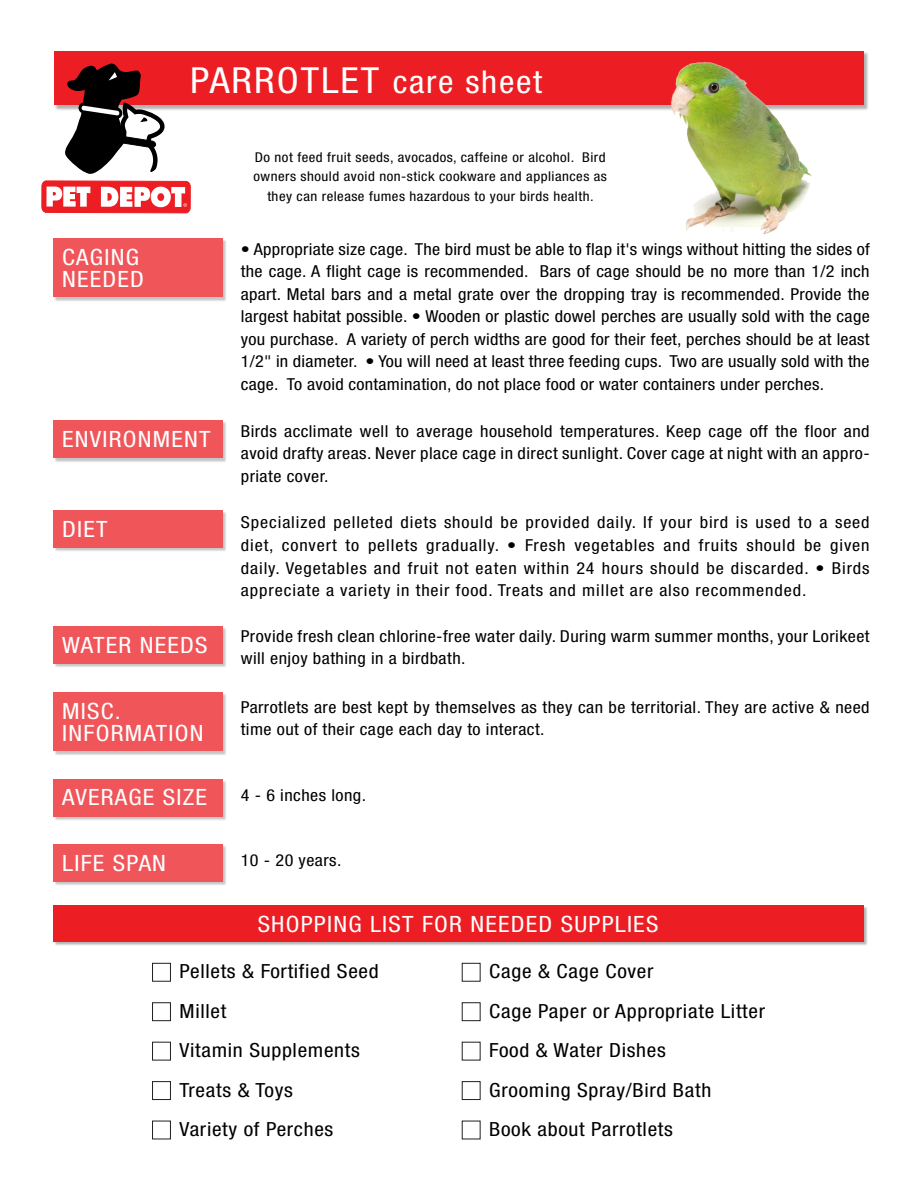
<style>
.page{position:relative;width:918px;height:1188px;background:#fff}
.page>*{position:absolute;margin:0;border:0;box-sizing:border-box;transform-origin:0 0}
.t1{font:condensed 36px "Helvetica Neue";letter-spacing:.05em;color:#fff;scale:1.1 1}
.t2{font:condensed 22.5px/22.5px "Helvetica Neue";letter-spacing:.05em;color:#fff;scale:1.1 1}
.t3{font:condensed 19.5px/39.5px "Helvetica Neue";letter-spacing:.03em;color:#000;scale:1.1 1}
.t4{font:condensed 16.5px/22.5px "Helvetica Neue";letter-spacing:.025em;color:#000;text-align:justify;scale:1.1 1}
.t5{font:condensed 13.5px/19.5px "Helvetica Neue";letter-spacing:.03em;color:#000;text-align:center;scale:1.1 1}
.s1{font-size:31.5px}
</style>
<div class="page">
<img style="left:191px;top:52px;width:677px;height:58px">
<div style="left:54px;top:51px;width:810px;height:54px;background:#ec1d23"></div>
<svg style="left:41px;top:63px;width:150px;height:150px"></svg>
<img style="left:53px;top:905px;width:814px;height:40px">
<div style="left:54px;top:905px;width:810px;height:36px;background:#ec1d23"></div>
<div style="left:152px;top:963px;width:19px;height:19px;border:1px solid #231f20"></div>
<div style="left:152px;top:1002px;width:19px;height:19px;border:1px solid #231f20"></div>
<div style="left:152px;top:1042px;width:19px;height:18px;border:1px solid #231f20"></div>
<div style="left:152px;top:1081px;width:19px;height:19px;border:1px solid #231f20"></div>
<div style="left:152px;top:1121px;width:19px;height:18px;border:1px solid #231f20"></div>
<div style="left:462px;top:963px;width:19px;height:19px;border:1px solid #231f20"></div>
<div style="left:462px;top:1002px;width:19px;height:19px;border:1px solid #231f20"></div>
<div style="left:462px;top:1081px;width:19px;height:19px;border:1px solid #231f20"></div>
<img style="left:53px;top:238px;width:173px;height:63px">
<div style="left:54px;top:239px;width:169px;height:58px;background:#f0555a"></div>
<img style="left:53px;top:421px;width:173px;height:41px">
<div style="left:54px;top:421px;width:169px;height:37px;background:#f0555a"></div>
<img style="left:53px;top:692px;width:173px;height:63px">
<div style="left:54px;top:693px;width:169px;height:58px;background:#f0555a"></div>
<img style="left:53px;top:779px;width:173px;height:41px">
<div style="left:54px;top:779px;width:169px;height:37px;background:#f0555a"></div>
<img style="left:53px;top:844px;width:173px;height:41px">
<div style="left:54px;top:844px;width:169px;height:38px;background:#f0555a"></div>
<img style="left:53px;top:510px;width:173px;height:41px">
<div style="left:54px;top:511px;width:169px;height:37px;background:#f0555a"></div>
<img style="left:53px;top:626px;width:173px;height:41px">
<div style="left:54px;top:627px;width:169px;height:37px;background:#f0555a"></div>
<img style="left:668px;top:62px;width:145px;height:172px">
<h1 class="t1" style="left:190px;top:59px;width:321px">PARROTLET <span class="s1">care sheet</span></h1>
<p class="t5" style="left:253px;top:147px;width:323px">Do not feed fruit seeds, avocados, caffeine or alcohol. Bird owners should avoid non-stick cookware and appliances as they can release fumes hazardous to your birds health.</p>
<h2 class="t2" style="left:62px;top:245px;width:76px">CAGING<br>NEEDED</h2>
<p class="t4" style="left:241px;top:237px;width:573px">• Appropriate size cage. The bird must be able to flap it's wings without hitting the sides of the cage. A flight cage is recommended. Bars of cage should be no more than 1/2 inch apart. Metal bars and a metal grate over the dropping tray is recommended. Provide the largest habitat possible. • Wooden or plastic dowel perches are usually sold with the cage you purchase. A variety of perch widths are good for their feet, perches should be at least 1/2" in diameter. • You will need at least three feeding cups. Two are usually sold with the cage. To avoid contamination, do not place food or water containers under perches.</p>
<h2 class="t2" style="left:62px;top:428px;width:137px">ENVIRONMENT</h2>
<p class="t4" style="left:241px;top:420px;width:573px">Birds acclimate well to average household temperatures. Keep cage off the floor and avoid drafty areas. Never place cage in direct sunlight. Cover cage at night with an appro&shy;priate cover.</p>
<h2 class="t2" style="left:62px;top:517px;width:43px">DIET</h2>
<p class="t4" style="left:241px;top:511px;width:573px">Specialized pelleted diets should be provided daily. If your bird is used to a seed diet, convert to pellets gradually. • Fresh vegetables and fruits should be given daily. Vegetables and fruit not eaten within 24 hours should be discarded. • Birds appreciate a variety in their food. Treats and millet are also recommended.</p>
<h2 class="t2" style="left:62px;top:633px;width:134px">WATER NEEDS</h2>
<p class="t4" style="left:241px;top:625px;width:573px">Provide fresh clean chlorine-free water daily. During warm summer months, your Lorikeet will enjoy bathing in a birdbath.</p>
<h2 class="t2" style="left:62px;top:699px;width:130px">MISC.<br>INFORMATION</h2>
<p class="t4" style="left:241px;top:696px;width:573px">Parrotlets are best kept by themselves as they can be territorial. They are active &amp; need time out of their cage each day to interact.</p>
<h2 class="t2" style="left:62px;top:786px;width:133px">AVERAGE SIZE</h2>
<p class="t4" style="left:241px;top:784px;width:115px">4 - 6 inches long.</p>
<h2 class="t2" style="left:62px;top:851px;width:96px">LIFE SPAN</h2>
<p class="t4" style="left:241px;top:849px;width:93px">10 - 20 years.</p>
<h2 class="t2" style="left:258px;top:913px;width:366px">SHOPPING LIST FOR NEEDED SUPPLIES</h2>
<p class="t3" style="left:180px;top:952px;width:183px">Pellets &amp; Fortified Seed<br>Millet<br>Vitamin Supplements<br>Treats &amp; Toys<br>Variety of Perches</p>
<p class="t3" style="left:489px;top:952px;width:252px">Cage &amp; Cage Cover<br>Cage Paper or Appropriate Litter<br>Food &amp; Water Dishes<br>Grooming Spray/Bird Bath<br>Book about Parrotlets</p>
</div>
